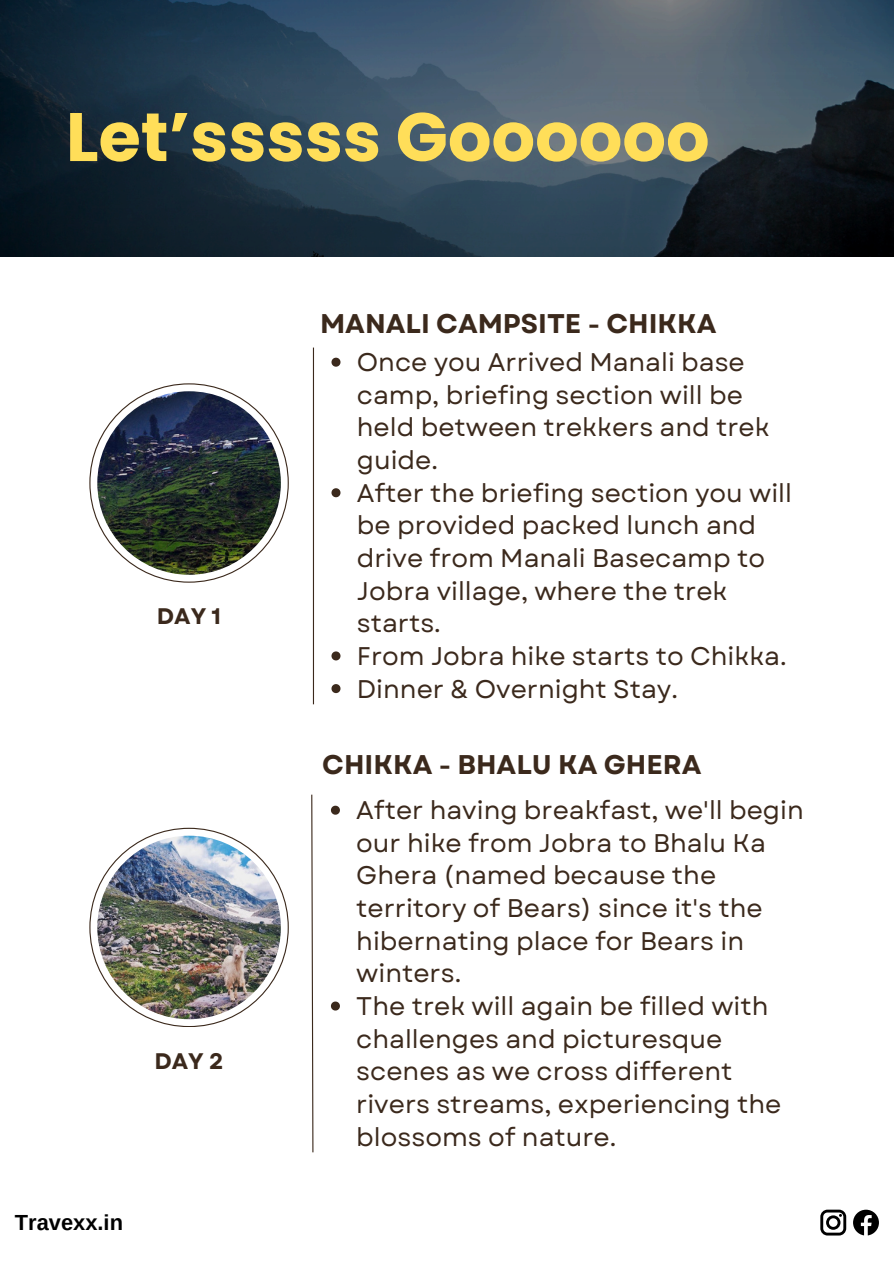
<style>
.page{position:relative;width:894px;height:1264px;background:#fff}
.page>*{position:absolute;margin:0;border:0;box-sizing:border-box;transform-origin:0 0}
.t1{font:700 68.4px "Poppins";color:#ffde59}
.t2{font:700 27px "Garet";color:#3b291c}
.t3{font:25.5px/32.7px "Garet";color:#3b291c}
.t4{font:700 22.5px "Garet";color:#3b291c}
.t5{font:700 21.9px "Arimo";color:#000}
</style>
<div class="page">
<svg style="left:853px;top:1209px;width:25px;height:26px"></svg>
<svg style="left:820px;top:1209px;width:26px;height:26px"></svg>
<svg style="left:1px;top:0;width:892px;height:256px;background:#2f4150"></svg>
<svg style="left:89px;top:827px;width:199px;height:199px"></svg>
<img style="left:97px;top:835px;width:184px;height:184px;border-radius:50%">
<svg style="left:331px;top:805px;width:9px;height:9px"></svg>
<svg style="left:331px;top:1001px;width:9px;height:9px"></svg>
<svg style="left:311px;top:794px;width:3px;height:359px"></svg>
<svg style="left:89px;top:383px;width:199px;height:199px"></svg>
<img style="left:97px;top:391px;width:184px;height:184px;border-radius:50%">
<svg style="left:331px;top:358px;width:9px;height:9px"></svg>
<svg style="left:331px;top:488px;width:9px;height:9px"></svg>
<svg style="left:331px;top:651px;width:9px;height:9px"></svg>
<svg style="left:331px;top:684px;width:9px;height:9px"></svg>
<hr style="left:313px;top:347px;width:1px;height:357px;background:#3b291c">
<p class="t1" style="left:66px;top:89px;width:645px">Let’sssss Goooooo</p>
<h4 class="t4" style="left:157px;top:600px;width:66px">DAY 1</h4>
<h4 class="t4" style="left:154px;top:1044px;width:71px">DAY 2</h4>
<p class="t5" style="left:15px;top:1210px;width:110px">Travexx.in</p>
<p class="t2" style="left:320px;top:304px;width:398px">MANALI CAMPSITE - CHIKKA</p>
<p class="t3" style="left:357px;top:346px;width:414px">Once you Arrived Manali base camp, briefing section will be held between trekkers and trek guide.</p>
<p class="t3" style="left:357px;top:476px;width:436px">After the briefing section you will be provided packed lunch and drive from Manali Basecamp to<br>Jobra village, where the trek starts.</p>
<p class="t3" style="left:357px;top:639px;width:431px">From Jobra hike starts to Chikka.</p>
<p class="t3" style="left:357px;top:672px;width:322px">Dinner &amp; Overnight Stay.</p>
<h2 class="t2" style="left:322px;top:745px;width:380px">CHIKKA - BHALU KA GHERA</h2>
<h1 class="t3" style="left:356px;top:794px;width:449px">After having breakfast, we'll begin our hike from Jobra to Bhalu Ka<br>Ghera (named because the territory of Bears) since it's the hibernating place for Bears in winters.</h1>
<p class="t3" style="left:356px;top:989px;width:426px">The trek will again be filled with challenges and picturesque scenes as we cross different rivers streams, experiencing the blossoms of nature.</p>
</div>
